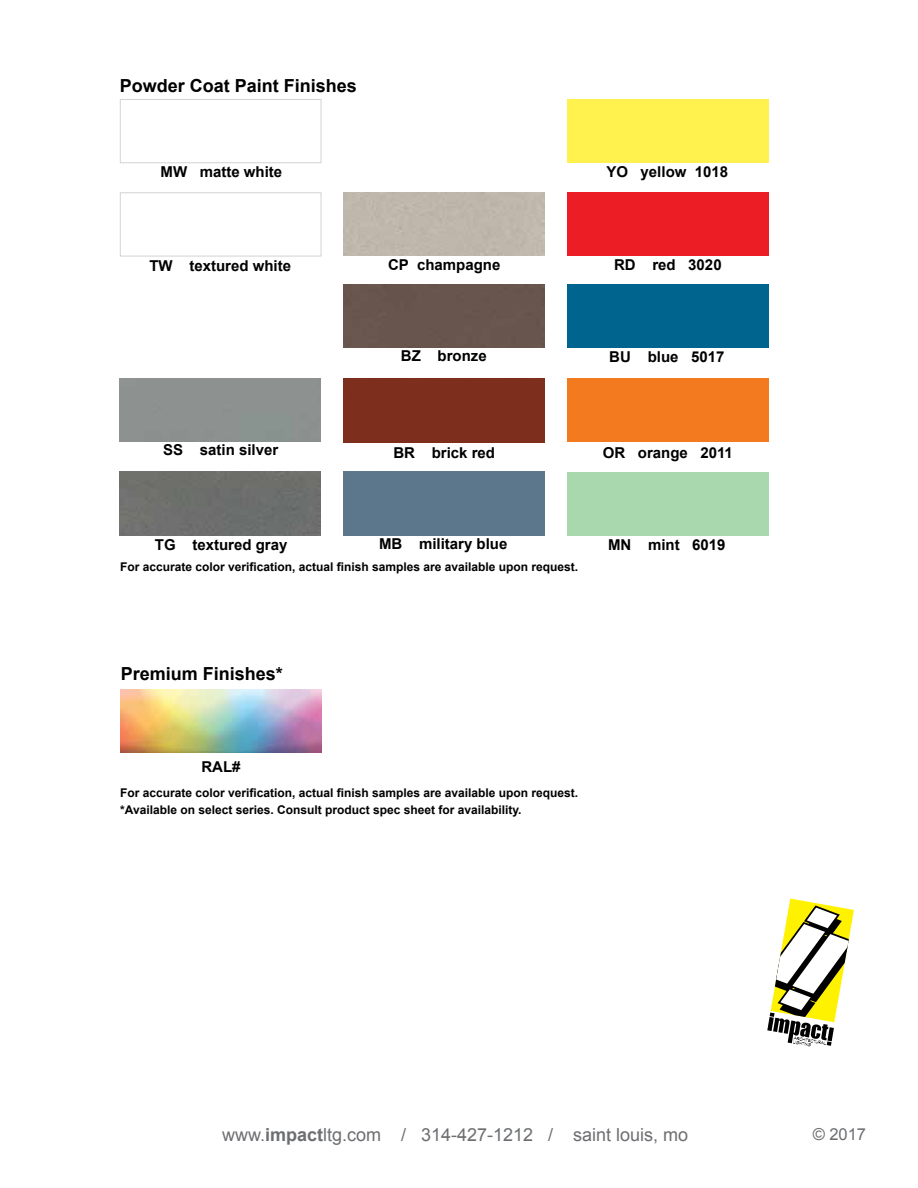
<style>
.page{position:relative;width:918px;height:1188px;background:#fff}
.page>*{position:absolute;margin:0;border:0;box-sizing:border-box;transform-origin:0 0}
.t1{font:18px "Arial";color:#6d6e71}
.t2{font:700 18px "Arial";color:#000}
.t3{font:16.5px "Arial";color:#6d6e71}
.t4{font:700 15px "Arial";color:#000}
.t5{font:700 12px/16.5px "Arial";color:#000}
.s1{font-weight:700}
</style>
<div class="page">
<div style="left:120px;top:192px;width:201px;height:64px;border:1px solid #d2d3d4"></div>
<div style="left:344px;top:472px;width:201px;height:64px;background:#5c768b"></div>
<div style="left:344px;top:378px;width:201px;height:64px;background:#7d2e1d"></div>
<img style="left:120px;top:689px;width:201px;height:64px">
<svg style="left:767px;top:899px;width:87px;height:148px"></svg>
<div style="left:120px;top:472px;width:201px;height:64px;background:#6e6f6c"></div>
<div style="left:344px;top:284px;width:201px;height:64px;background:#68554e"></div>
<div style="left:120px;top:99px;width:201px;height:64px;border:1px solid #d2d3d4"></div>
<div style="left:567px;top:378px;width:201px;height:64px;background:#f47a20"></div>
<div style="left:567px;top:192px;width:201px;height:64px;background:#ec1d25"></div>
<div style="left:567px;top:99px;width:201px;height:64px;background:#fff24f"></div>
<div style="left:567px;top:284px;width:201px;height:64px;background:#00658e"></div>
<h1 class="t2" style="left:120px;top:74px;width:239px">Powder Coat Paint Finishes</h1>
<p class="t4" style="left:161px;top:162px;width:123px">MW matte white</p>
<p class="t4" style="left:606px;top:162px;width:123px">YO yellow 1018</p>
<p class="t4" style="left:149px;top:255px;width:143px">TW textured white</p>
<p class="t4" style="left:388px;top:255px;width:114px">CP champagne</p>
<p class="t4" style="left:614px;top:255px;width:109px">RD red 3020</p>
<p class="t4" style="left:401px;top:346px;width:87px">BZ bronze</p>
<p class="t4" style="left:609px;top:347px;width:117px">BU blue 5017</p>
<p class="t4" style="left:163px;top:440px;width:117px">SS satin silver</p>
<p class="t4" style="left:393px;top:443px;width:103px">BR brick red</p>
<p class="t4" style="left:603px;top:442px;width:132px">OR orange 2011</p>
<p class="t4" style="left:379px;top:534px;width:130px">MB military blue</p>
<p class="t4" style="left:155px;top:535px;width:134px">TG textured gray</p>
<p class="t4" style="left:608px;top:535px;width:119px">MN mint 6019</p>
<p class="t5" style="left:120px;top:559px;width:460px">For accurate color verification, actual finish samples are available upon request.</p>
<h1 class="t2" style="left:121px;top:662px;width:164px">Premium Finishes*</h1>
<p class="t4" style="left:201px;top:757px;width:41px">RAL#</p>
<p class="t5" style="left:120px;top:785px;width:460px">For accurate color verification, actual finish samples are available upon request. *Available on select series. Consult product spec sheet for availability.</p>
<h1 class="t1" style="left:222px;top:1123px;width:468px">www.<span class="s1">impact</span>ltg.com / 314-427-1212 / saint louis, mo</h1>
<h2 class="t3" style="left:813px;top:1123px;width:55px">© 2017</h2>
</div>
